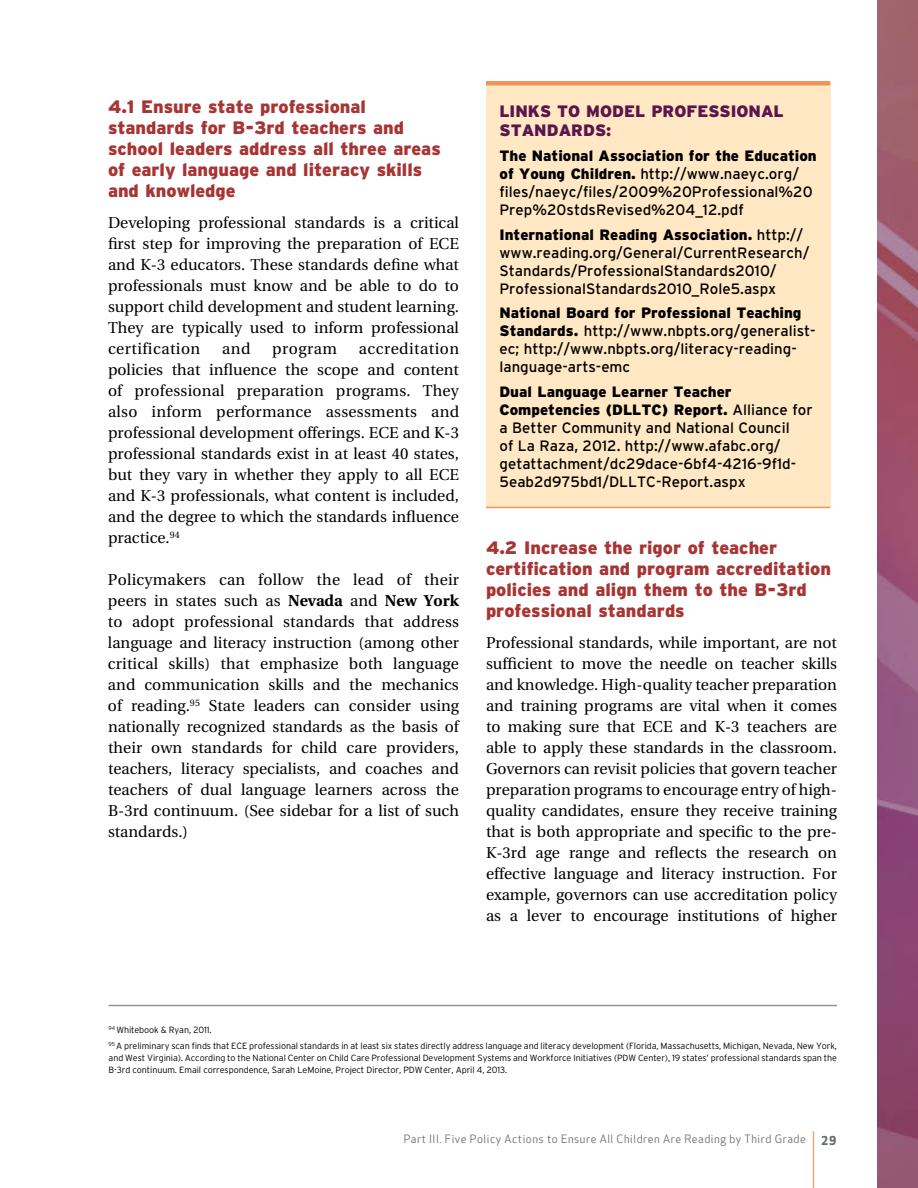
<style>
.page{position:relative;width:918px;height:1188px;background:#fff}
.page>*{position:absolute;margin:0;border:0;box-sizing:border-box;transform-origin:0 0}
.t1{font:69.6px "Apex New";color:#eb7530;scale:.17 1}
.t2{font:900 18px/21px "Interstate";color:#a73534}
.t3{font:900 16.5px "Interstate";color:#5b154d}
.t4{font:15.75px/21px "Utopia";color:#000;text-align:justify}
.t5{font:15.75px "Utopia";letter-spacing:.03em;color:#000}
.t6{font:15px/18px "Interstate";color:#000}
.t7{font:700 12px "Apex New";color:#666c71}
.t8{font:11.25px "Apex New";letter-spacing:.05em;color:#666c71}
.t9{font:300 9px/16px "Interstate";letter-spacing:-.01em;color:#000}
.s1{font-weight:700}
.s2{font-weight:900}
</style>
<div class="page">
<img style="left:878px;top:0;width:40px;height:1188px">
<div style="left:486px;top:83px;width:344px;height:424px;background:#ffe8c3"></div>
<div style="left:486px;top:81px;width:344px;height:5px;background:#f0935d"></div>
<hr style="left:486px;top:507px;width:344px;height:1px;background:#f0935d">
<hr style="left:109px;top:1005px;width:728px;height:1px;background:#939598">
<p class="t2" style="left:108px;top:95px;width:334px">4.1 Ensure state professional standards for B-3rd teachers and school leaders address all three areas of early language and literacy skills and knowledge</p>
<p class="t4" style="left:108px;top:212px;width:353px">Developing professional standards is a critical first step for improving the preparation of ECE and K-3 educators. These standards define what professionals must know and be able to do to support child development and student learning.<br>They are typically used to inform professional certification</p>
<p class="t4" style="left:108px;top:338px;width:353px;text-indent:251px">accreditation policies that influence the scope and content of professional preparation programs. They also inform performance assessments and professional development offerings. ECE and K-3 professional standards exist in at least 40 states, but they vary in whether they apply to all ECE and K-3 professionals, what content is included, and the degree to which the standards influence practice.<sup>94</sup></p>
<p class="t4" style="left:108px;top:569px;width:353px">Policymakers can follow the lead of their peers in states such as <span class="s1">Nevada</span> and <span class="s1">New York </span>to adopt professional standards that address language and literacy instruction (among other critical skills) that emphasize both language and communication skills and the mechanics of reading.<sup>95</sup> State leaders can consider using nationally recognized standards as the basis of their own standards for child care providers, teachers, literacy specialists, and coaches and teachers of dual language learners across the B-3rd continuum. (See sidebar for a list of such standards.)</p>
<p class="t4" style="left:222px;top:338px;width:30px">and</p>
<p class="t5" style="left:272px;top:340px;width:66px">program</p>
<p class="t3" style="left:500px;top:101px;width:22px">Links</p>
<p class="t3" style="left:557px;top:101px;width:118px">to Model Professional</p>
<p class="t3" style="left:500px;top:121px;width:24px">Stan</p>
<p class="t3" style="left:547px;top:121px;width:66px">dards:</p>
<p class="t6" style="left:500px;top:147px;width:319px"><span class="s2">The National Association for the Education of Young Children.</span> http://www.naeyc.org/ files/naeyc/files/2009%20Professional%20<br>Prep%20stdsRevised%204_12.pdf</p>
<p class="t6" style="left:500px;top:225px;width:311px"><span class="s2">International Reading Association.</span> http:// www.reading.org/General/CurrentResearch/ Standards/ProfessionalStandards2010/ ProfessionalStandards2010_Role5.aspx</p>
<p class="t6" style="left:500px;top:304px;width:318px"><span class="s2">National Board for Professional Teaching Standards.</span> http://www.nbpts.org/generalist&shy;ec; http://www.nbpts.org/literacy-reading&shy;language-arts-emc</p>
<p class="t6" style="left:500px;top:383px;width:315px"><span class="s2">Dual Language Learner Teacher Competencies (DLLTC) Report.</span> Alliance for a Better Community and National Council<br>of La Raza, 2012. http://www.afabc.org/ getattachment/dc29dace-6bf4-4216-9f1d-5eab2d975bd1/DLLTC-Report.aspx</p>
<p class="t2" style="left:486px;top:536px;width:347px">4.2 Increase the rigor of teacher certification and program accreditation policies and align them to the B-3rd professional standards</p>
<p class="t4" style="left:486px;top:632px;width:353px">Professional standards, while important, are not sufficient to move the needle on teacher skills and knowledge. High-quality teacher preparation and training programs are vital when it comes to making sure that ECE and K-3 teachers are able to apply these standards in the classroom.<br>Governors can revisit policies that govern teacher preparation programs to encourage entry of high&shy;quality candidates, ensure they receive training that is both appropriate and specific to the pre-K-3rd age range and reflects the research on effective language and literacy instruction. For example, governors can use accreditation policy as a lever to encourage institutions of higher</p>
<p class="t9" style="left:109px;top:1022px;width:730px"><sup>94</sup> Whitebook &amp; Ryan, 2011.<br><sup>95</sup> A preliminary scan finds that ECE professional standards in at least six states directly address language and literacy development (Florida, Massachusetts, Michigan, Nevada, New York,</p>
<p class="t9" style="left:108px;top:1052px;width:730px;line-height:12px">and West Virginia). According to the National Center on Child Care Professional Development Systems and Workforce Initiatives (PDW Center), 19 states’ professional standards span the<br>B-3rd continuum. Email correspondence, Sarah LeMoine, Project Director, PDW Center, April 4, 2013.</p>
<p class="t8" style="left:404px;top:1132px;width:404px">Part III. Five Policy Actions to Ensure All Children Are Reading by Third Grade</p>
<h1 class="t1" style="left:812px;top:1119px;width:19px">|</h1>
<p class="t7" style="left:821px;top:1131px;width:17px">29</p>
</div>
